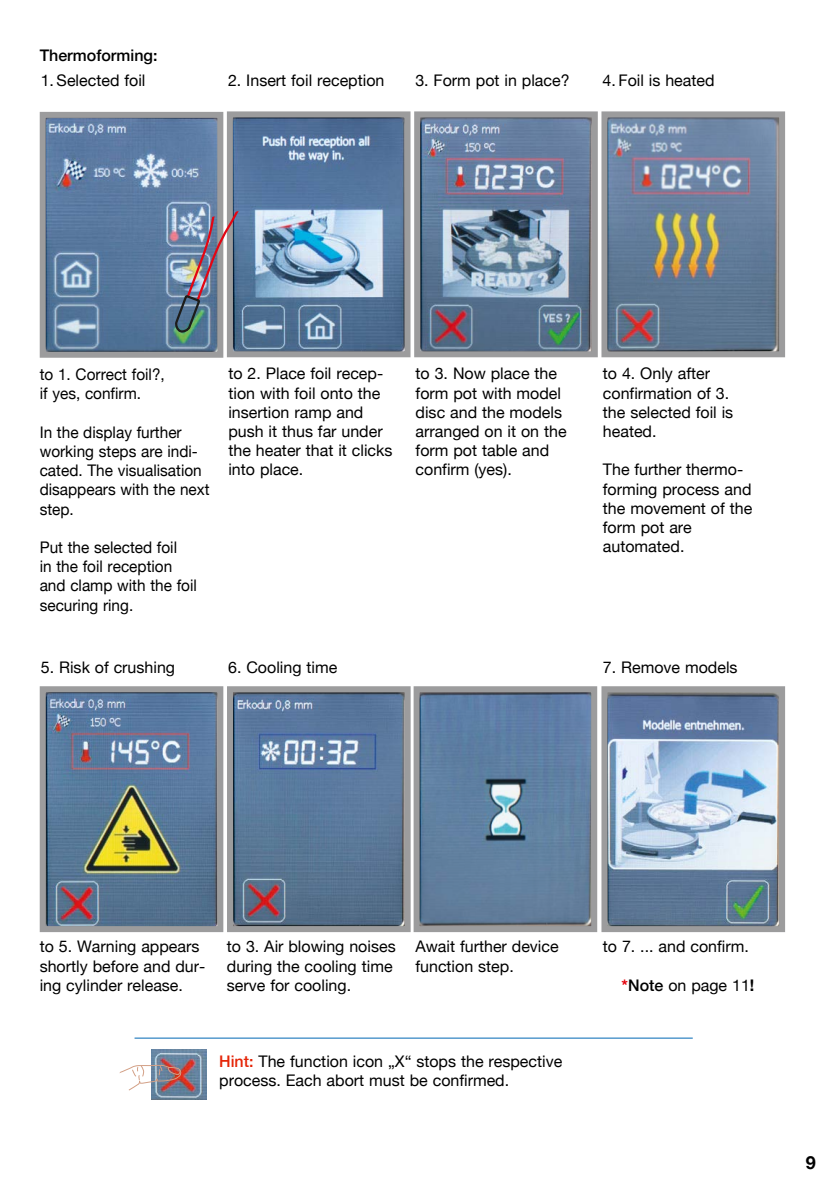
<style>
.page{position:relative;width:840px;height:1191px;background:#fff}
.page>*{position:absolute;margin:0;border:0;box-sizing:border-box;transform-origin:0 0}
.t1{font:700 18px "Helvetica Neue";color:#000}
.t2{font:16px/19.2px "Helvetica Neue";color:#000}
.t3{font:16px/19.2px "Helvetica Neue";color:#000;scale:.96 1}
.t4{font:500 16px "Helvetica Neue";color:#000}
.s1{font-weight:700;color:#e3000b}
.s2{font-weight:500}
.s3{font-weight:700}
.s4{font-weight:500;color:#e52609}
</style>
<div class="page">
<img style="left:47px;top:119px;width:169px;height:232px">
<div style="left:40px;top:112px;width:183px;height:246px;border:6px solid #9c9c9d"></div>
<img style="left:234px;top:118px;width:169px;height:232px">
<div style="left:227px;top:111px;width:183px;height:246px;border:6px solid #9c9c9d"></div>
<img style="left:47px;top:693px;width:169px;height:232px">
<div style="left:40px;top:686px;width:183px;height:246px;border:6px solid #9c9c9d"></div>
<img style="left:421px;top:118px;width:169px;height:232px">
<div style="left:414px;top:111px;width:183px;height:246px;border:6px solid #9c9c9d"></div>
<img style="left:234px;top:693px;width:169px;height:232px">
<div style="left:227px;top:686px;width:183px;height:246px;border:6px solid #9c9c9d"></div>
<img style="left:608px;top:118px;width:169px;height:232px">
<div style="left:601px;top:111px;width:183px;height:246px;border:6px solid #9c9c9d"></div>
<img style="left:420px;top:693px;width:170px;height:232px">
<div style="left:413px;top:686px;width:184px;height:246px;border:6px solid #9c9c9d"></div>
<img style="left:608px;top:693px;width:169px;height:232px">
<div style="left:601px;top:686px;width:183px;height:246px;border:6px solid #9c9c9d"></div>
<img style="left:171px;top:211px;width:69px;height:125px">
<hr style="left:134px;top:1037px;width:558px;height:1px;background:#0068b4">
<img style="left:184px;top:1049px;width:23px;height:50px">
<svg style="left:119px;top:1049px;width:65px;height:51px"></svg>
<p class="t4" style="left:40px;top:42px;width:119px">Thermoforming:</p>
<p class="t2" style="left:41px;top:72px;width:106px">1. Selected foil</p>
<p class="t2" style="left:228px;top:72px;width:158px">2. Insert foil reception</p>
<p class="t2" style="left:415px;top:72px;width:156px">3. Form pot in place?</p>
<p class="t2" style="left:602px;top:72px;width:113px">4. Foil is heated</p>
<p class="t3" style="left:40px;top:366px;width:132px">to 1. Correct foil?, if yes, confirm.</p>
<p class="t3" style="left:40px;top:423px;width:178px">In the display further working steps are indi&shy;cated. The visualisation disappears with the next step.</p>
<p class="t3" style="left:40px;top:538px;width:165px">Put the selected foil<br>in the foil reception and clamp with the foil securing ring.</p>
<p class="t2" style="left:41px;top:658px;width:136px">5. Risk of crushing</p>
<p class="t2" style="left:228px;top:365px;width:165px">to 2. Place foil recep&shy;tion with foil onto the insertion ramp and push it thus far under the heater that it clicks into place.</p>
<p class="t2" style="left:415px;top:365px;width:152px">to 3. Now place the form pot with model disc and the models arranged on it on the form pot table and confirm (yes).</p>
<p class="t2" style="left:602px;top:365px;width:132px">to 4. Only after confirmation of 3. the selected foil is heated.</p>
<p class="t2" style="left:602px;top:461px;width:151px">The further thermo&shy;forming process and the movement of the form pot are automated.</p>
<p class="t2" style="left:228px;top:658px;width:111px">6. Cooling time</p>
<p class="t2" style="left:602px;top:658px;width:136px">7. Remove models</p>
<p class="t2" style="left:40px;top:938px;width:167px">to 5. Warning appears shortly before and dur&shy;ing cylinder release.</p>
<p class="t2" style="left:415px;top:938px;width:145px">Await further device function step.</p>
<p class="t2" style="left:227px;top:938px;width:170px">to 3. Air blowing noises during the cooling time serve for cooling.</p>
<p class="t2" style="left:602px;top:938px;width:147px">to 7. ... and confirm.</p>
<p class="t2" style="left:621px;top:976px;width:134px"><span class="s1">*</span><span class="s2">Note</span> on page 11<span class="s3">!</span></p>
<p class="t2" style="left:219px;top:1052px;width:344px"><span class="s4">Hint:</span> The function icon „X“ stops the respective process. Each abort must be confirmed.</p>
<p class="t1" style="left:805px;top:1148px;width:12px">9</p>
</div>
